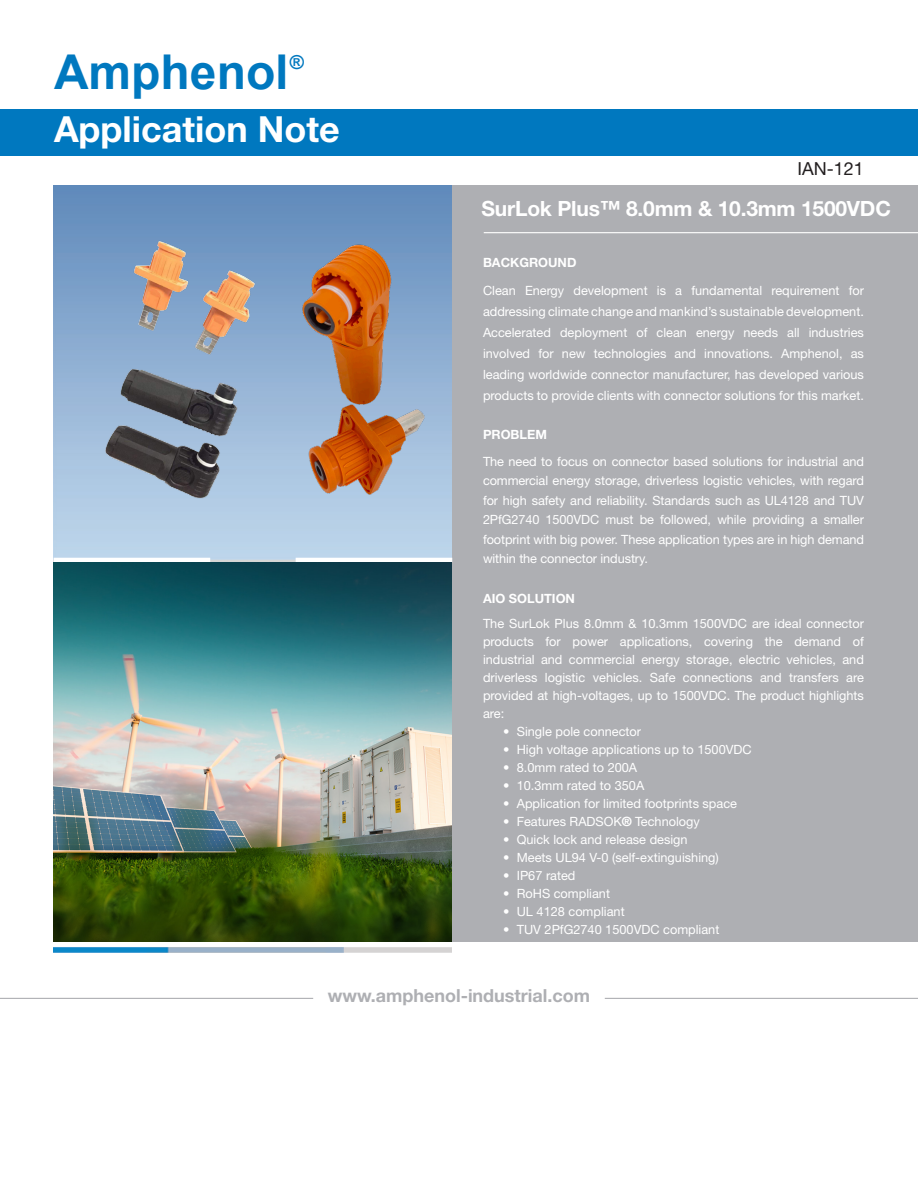
<style>
.page{position:relative;width:918px;height:1188px;background:#fff}
.page>*{position:absolute;margin:0;border:0;box-sizing:border-box;transform-origin:0 0}
.t1{font:700 48px "Arial";color:#0078bf}
.t2{font:700 36px "Helvetica Neue LT Std";color:#fff}
.t3{font:700 21px "Helvetica Neue LT Std";letter-spacing:-.01em;color:#fff}
.t4{font:700 19.2px "Arial";color:#0078bf}
.t5{font:700 18px "Helvetica Neue LT Std";color:#aeafb3}
.t6{font:18px "Helvetica Neue LT Std";color:#231f20}
.t7{font:12.75px/21px "Helvetica Neue LT Std";color:#fff;text-align:justify}
.t8{font:700 12.75px "Helvetica Neue LT Std";color:#fff}
.s1{font-family:"Helvetica LT Std";font-weight:700}
</style>
<div class="page">
<img style="left:54px;top:186px;width:398px;height:376px">
<div style="left:452px;top:186px;width:466px;height:756px;background:#aeafb3"></div>
<div style="left:0;top:109px;width:918px;height:47px;background:#0078bf"></div>
<hr style="left:0;top:998px;width:313px;height:1px;background:#aeafb3">
<hr style="left:484px;top:232px;width:434px;height:1px;background:#fff">
<hr style="left:605px;top:998px;width:313px;height:1px;background:#aeafb3">
<img style="left:54px;top:947px;width:398px;height:6px">
<hr style="left:54px;top:558px;width:156px;height:4px;background:#fff">
<hr style="left:296px;top:558px;width:156px;height:4px;background:#fff">
<img style="left:54px;top:562px;width:398px;height:380px">
<img style="left:101px;top:234px;width:157px;height:271px">
<img style="left:299px;top:239px;width:128px;height:261px">
<p class="t1" style="left:54px;top:38px;width:236px">Amphenol</p>
<p class="t4" style="left:290px;top:49px;width:16px">®</p>
<p class="t2" style="left:54px;top:107px;width:287px">Application Note</p>
<p class="t6" style="left:798px;top:158px;width:68px">IAN-121</p>
<p class="t3" style="left:482px;top:196px;width:411px">SurLok Plus™ 8.0mm &amp; 10.3mm 1500VDC</p>
<p class="t8" style="left:483px;top:255px;width:95px">BACKGROUND</p>
<p class="t7" style="left:483px;top:280px;width:383px">Clean Energy development is a fundamental requirement for addressing climate change and mankind’s sustainable development.<br>Accelerated deployment of clean energy needs all industries involved for new technologies and innovations. Amphenol, as leading worldwide connector manufacturer, has developed various products to provide clients with connector solutions for this market.</p>
<p class="t8" style="left:483px;top:427px;width:65px">PROBLEM</p>
<p class="t7" style="left:483px;top:451px;width:383px;line-height:19.5px">The need to focus on connector based solutions for industrial and commercial energy storage, driverless logistic vehicles, with regard for high safety and reliability. Standards such as UL4128 and TUV 2PfG2740 1500VDC must be followed, while providing a smaller footprint with big power. These application types are in high demand within the connector industry.</p>
<p class="t8" style="left:483px;top:591px;width:94px">AIO SOLUTION</p>
<p class="t7" style="left:483px;top:614px;width:383px;line-height:18px">The SurLok Plus 8.0mm &amp; 10.3mm 1500VDC are ideal connector products for power applications, covering the demand of industrial and commercial energy storage, electric vehicles, and driverless logistic vehicles. Safe connections and transfers are provided at high-voltages, up to 1500VDC. The product highlights are:</p>
<p class="t7" style="left:503px;top:721px;width:139px">• Single pole connector</p>
<p class="t7" style="left:503px;top:739px;width:250px">• High voltage applications up to 1500VDC</p>
<p class="t7" style="left:503px;top:757px;width:135px">• 8.0mm rated to 200A</p>
<p class="t7" style="left:503px;top:775px;width:143px">• 10.3mm rated to 350A</p>
<p class="t7" style="left:503px;top:793px;width:235px">• Application for limited footprints space</p>
<p class="t7" style="left:503px;top:811px;width:198px">• Features RADSOK<span class="s1">®</span> Technology</p>
<p class="t7" style="left:503px;top:829px;width:186px">• Quick lock and release design</p>
<p class="t7" style="left:503px;top:847px;width:217px">• Meets UL94 V-0 (self-extinguishing)</p>
<p class="t7" style="left:503px;top:865px;width:74px">• IP67 rated</p>
<p class="t7" style="left:503px;top:883px;width:108px">• RoHS compliant</p>
<p class="t7" style="left:503px;top:901px;width:123px">• UL 4128 compliant</p>
<p class="t7" style="left:503px;top:919px;width:218px">• TUV 2PfG2740 1500VDC compliant</p>
<p class="t5" style="left:328px;top:984px;width:264px">www.amphenol-industrial.com</p>
</div>
